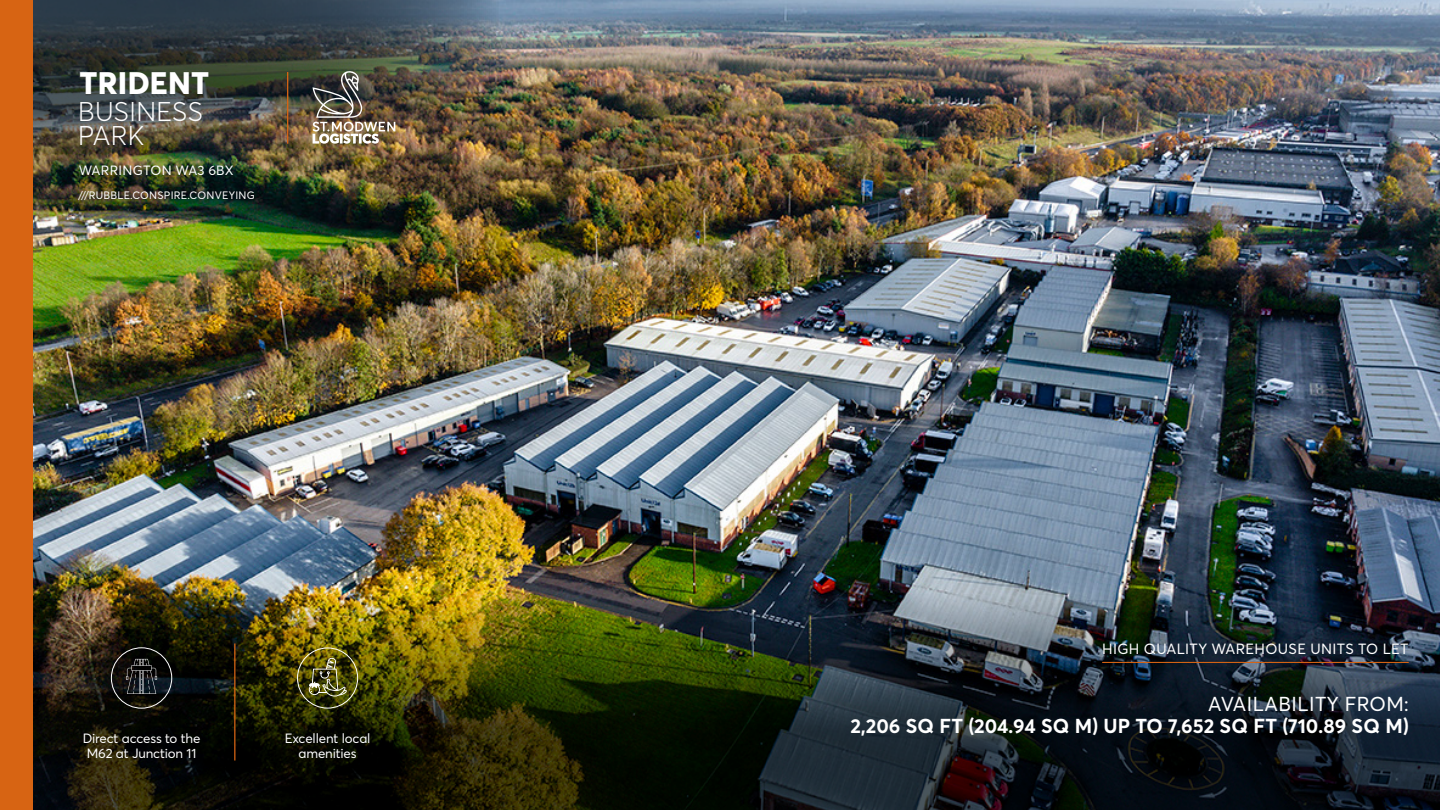
<style>
.page{position:relative;width:1440px;height:810px;background:#fff}
.page>*{position:absolute;margin:0;border:0;box-sizing:border-box;transform-origin:0 0}
.t1{font:800 30.75px "Averta Std";letter-spacing:.01em;color:#fff}
.t2{font:300 26.7px/24.1px "Averta Std";letter-spacing:.01em;color:#fff}
.t3{font:700 19.95px "Averta Std";color:#fff}
.t4{font:19.95px "Averta Std";letter-spacing:.025em;color:#fff}
.t5{font:14.62px "Averta Std";letter-spacing:.025em;color:#fff}
.t6{font:13.27px/15.1px "Averta Std";letter-spacing:-.01em;color:#fff;text-align:center}
.t7{font:13.27px "Averta Std";letter-spacing:.025em;color:#fff}
.t8{font:10.65px "Averta Std";letter-spacing:.025em;color:#fff}
</style>
<div class="page">
<img style="left:32px;top:0;width:1408px;height:565px">
<img style="left:32px;top:565px;width:1408px;height:245px">
<hr style="left:1102px;top:662px;width:307px;height:1px;background:#d76413">
<img style="left:32px;top:0;width:467px;height:232px">
<div style="left:0;top:0;width:32px;height:810px;background:#d76413"></div>
<div style="left:297px;top:648px;width:61px;height:61px;border:1px solid #fff;border-radius:50%"></div>
<svg style="left:309px;top:658px;width:38px;height:39px"></svg>
<hr style="left:234px;top:644px;width:1px;height:116px;background:#d76413">
<div style="left:111px;top:647px;width:61px;height:62px;border:1px solid #fff;border-radius:50%"></div>
<svg style="left:126px;top:659px;width:31px;height:35px"></svg>
<hr style="left:287px;top:72px;width:1px;height:72px;background:#d76413">
<img style="left:313px;top:70px;width:82px;height:74px">
<h1 class="t1" style="left:80px;top:61px;width:131px">TRIDENT</h1>
<h2 class="t2" style="left:78px;top:98px;width:126px">BUSINESS<br>PARK</h2>
<p class="t7" style="left:79px;top:161px;width:157px">WARRINGTON WA3 6BX</p>
<p class="t8" style="left:79px;top:188px;width:178px">///RUBBLE.CONSPIRE.CONVEYING</p>
<p class="t6" style="left:83px;top:730px;width:119px">Direct access to the<br>M62 at Junction 11</p>
<p class="t6" style="left:285px;top:730px;width:87px">Excellent local amenities</p>
<p class="t5" style="left:1102px;top:639px;width:308px">HIGH QUALITY WAREHOUSE UNITS TO LET</p>
<h3 class="t4" style="left:1208px;top:690px;width:202px">AVAILABILITY FROM:</h3>
<h3 class="t3" style="left:850px;top:712px;width:560px">2,206 SQ FT (204.94 SQ M) UP TO 7,652 SQ FT (710.89 SQ M)</h3>
</div>
